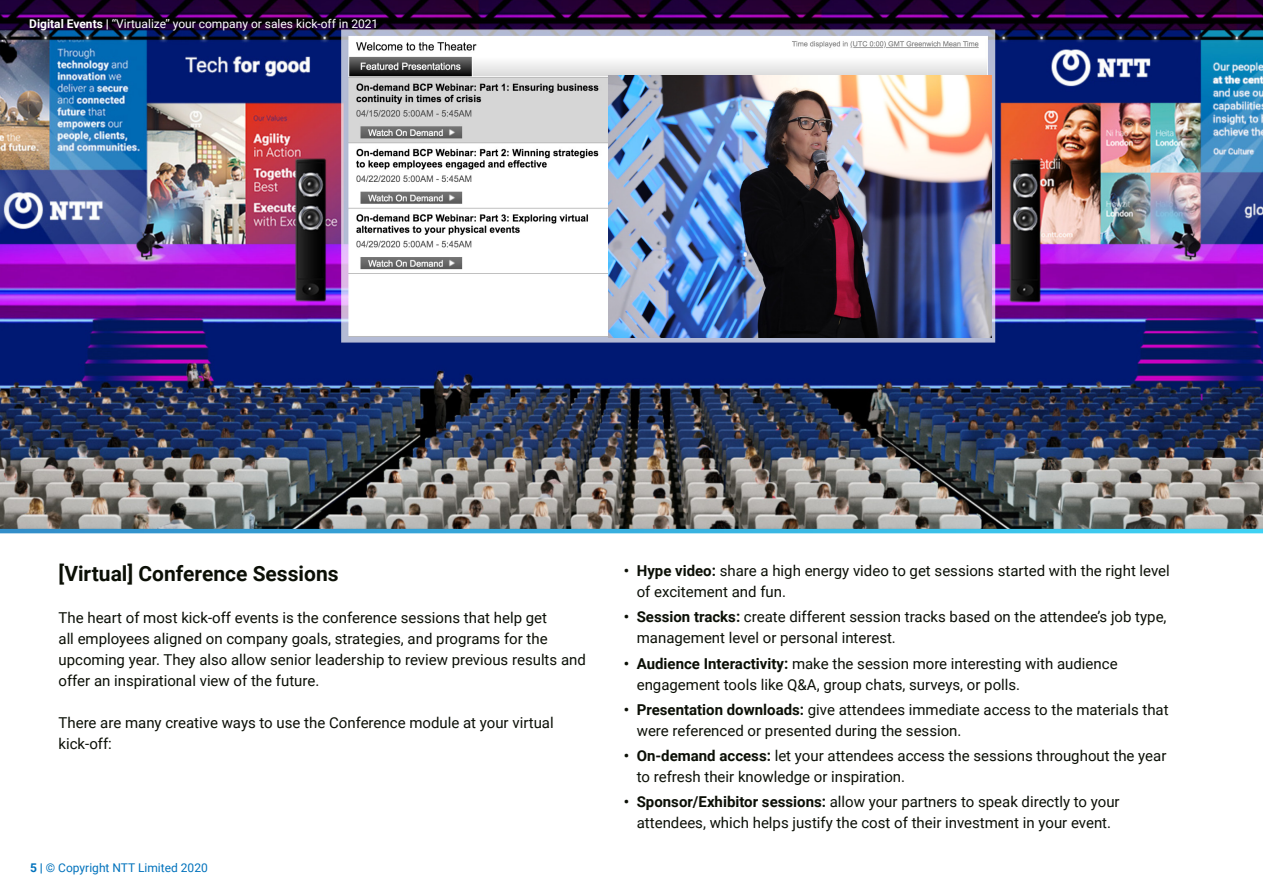
<style>
.page{position:relative;width:1263px;height:893px;background:#fff}
.page>*{position:absolute;margin:0;border:0;box-sizing:border-box;transform-origin:0 0}
.t1{font:700 21px "Roboto";color:#0b0f06}
.t2{font:15px/21px "Roboto";color:#0b0f06}
.t3{font:12px "Roboto";color:#fff}
.t4{font:12px "Roboto";color:#0072bc}
.s1{font-weight:700}
</style>
<div class="page">
<img style="left:0;top:0;width:1263px;height:529px">
<svg style="left:0;top:529px;width:1263px;height:4px;background:#38afde"></svg>
<img style="left:609px;top:76px;width:382px;height:262px">
<p class="t3" style="left:29px;top:15px;width:351px"><span class="s1">Digital Events |</span> ‘‘Virtualize’’ your company or sales kick-off in 2021</p>
<p class="t1" style="left:58px;top:558px;width:282px">[Virtual] Conference Sessions</p>
<p class="t2" style="left:58px;top:606px;width:529px">The heart of most kick-off events is the conference sessions that help get<br>all employees aligned on company goals, strategies, and programs for the upcoming year. They also allow senior leadership to review previous results and offer an inspirational view of the future.</p>
<p class="t2" style="left:58px;top:711px;width:497px">There are many creative ways to use the Conference module at your virtual kick-off:</p>
<p class="t4" style="left:30px;top:859px;width:179px"><span class="s1">5 |</span> © Copyright NTT Limited 2020</p>
<p class="t2" style="left:637px;top:560px;width:535px;text-indent:-13px"><span class="s1">• Hype video:</span> share a high energy video to get sessions started with the right level of excitement and fun.</p>
<p class="t2" style="left:637px;top:606px;width:531px;text-indent:-13px"><span class="s1">• Session tracks:</span> create different session tracks based on the attendee’s job type, management level or personal interest.</p>
<p class="t2" style="left:637px;top:652px;width:482px;text-indent:-13px"><span class="s1">• Audience Interactivity:</span> make the session more interesting with audience engagement tools like Q&amp;A, group chats, surveys, or polls.</p>
<p class="t2" style="left:637px;top:698px;width:533px;text-indent:-13px"><span class="s1">• Presentation downloads:</span> give attendees immediate access to the materials that were referenced or presented during the session.</p>
<p class="t2" style="left:637px;top:745px;width:531px;text-indent:-13px"><span class="s1">• On-demand access:</span> let your attendees access the sessions throughout the year to refresh their knowledge or inspiration.</p>
<p class="t2" style="left:624px;top:791px;width:497px;text-align:center"><span class="s1">• Sponsor/Exhibitor sessions:</span> allow your partners to speak directly to your attendees, which helps justify the cost of their investment in your event.</p>
</div>
